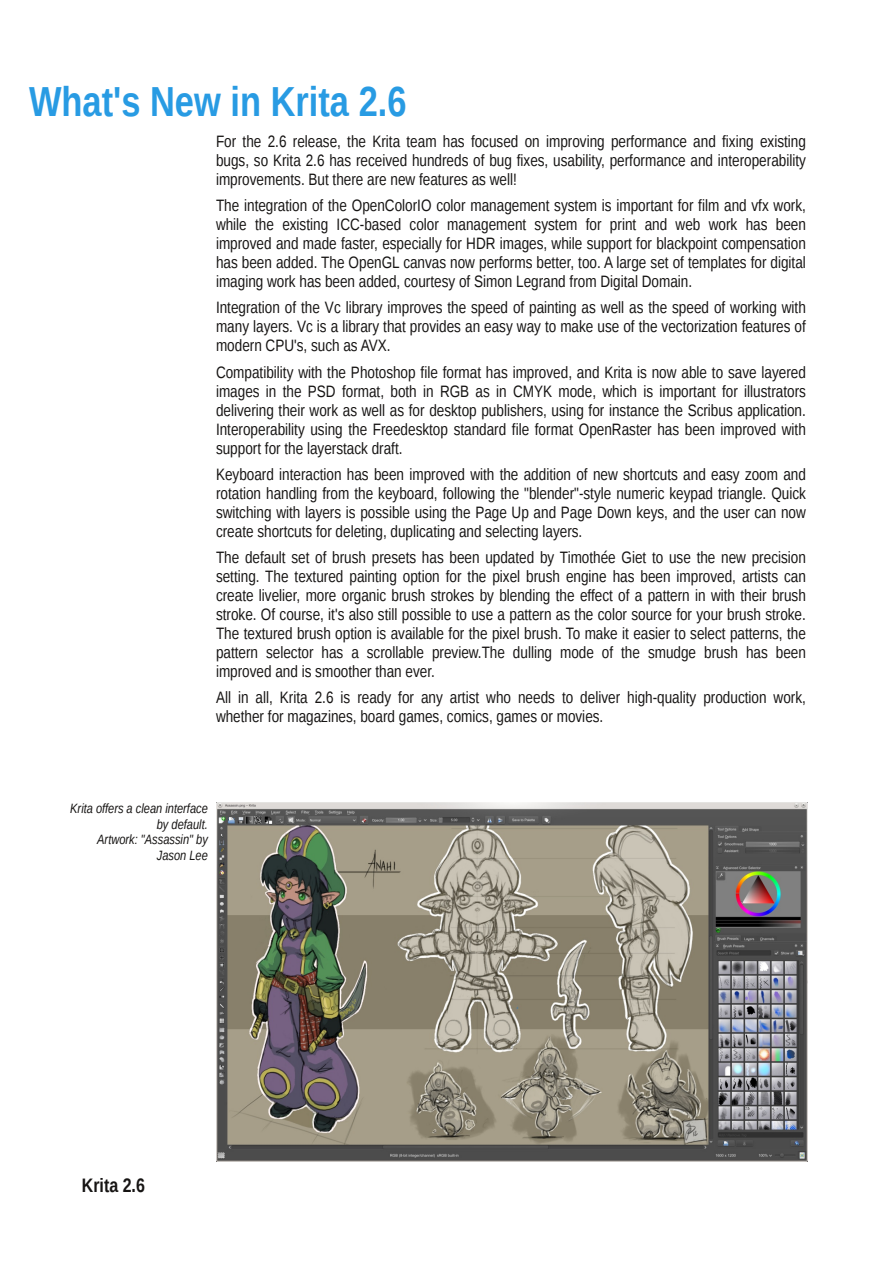
<style>
.page{position:relative;width:893px;height:1263px;background:#fff}
.page>*{position:absolute;margin:0;border:0;box-sizing:border-box;transform-origin:0 0}
.t1{font:700 42px "Liberation Sans Narrow";color:#289be3}
.t2{font:700 19.5px "Liberation Sans Narrow";color:#161413}
.t3{font:16.5px/18.9px "Liberation Sans Narrow";color:#161413;text-align:justify}
.t4{font:italic 13.5px/15.5px "Liberation Sans Narrow";color:#161413;text-align:right}
</style>
<div class="page">
<img style="left:216px;top:803px;width:591px;height:359px">
<h1 class="t1" style="left:29px;top:77px;width:379px">What's New in Krita 2.6</h1>
<p class="t3" style="left:216px;top:132px;width:591px">For the 2.6 release, the Krita team has focused on improving performance and fixing existing bugs, so Krita 2.6 has received hundreds of bug fixes, usability, performance and interoperability improvements. But there are new features as well!</p>
<p class="t3" style="left:216px;top:196px;width:591px">The integration of the OpenColorIO color management system is important for film and vfx work, while the existing ICC-based color management system for print and web work has been improved and made faster, especially for HDR images, while support for blackpoint compensation has been added. The OpenGL canvas now performs better, too. A large set of templates for digital imaging work has been added, courtesy of Simon Legrand from Digital Domain.</p>
<p class="t3" style="left:216px;top:298px;width:591px">Integration of the Vc library improves the speed of painting as well as the speed of working with many layers. Vc is a library that provides an easy way to make use of the vectorization features of modern CPU's, such as AVX.</p>
<p class="t3" style="left:216px;top:362px;width:591px">Compatibility with the Photoshop file format has improved, and Krita is now able to save layered images in the PSD format, both in RGB as in CMYK mode, which is important for illustrators delivering their work as well as for desktop publishers, using for instance the Scribus application.<br>Interoperability using the Freedesktop standard file format OpenRaster has been improved with support for the layerstack draft.</p>
<p class="t3" style="left:216px;top:464px;width:591px">Keyboard interaction has been improved with the addition of new shortcuts and easy zoom and rotation handling from the keyboard, following the "blender"-style numeric keypad triangle. Quick switching with layers is possible using the Page Up and Page Down keys, and the user can now create shortcuts for deleting, duplicating and selecting layers.</p>
<p class="t3" style="left:216px;top:548px;width:591px">The default set of brush presets has been updated by Timothée Giet to use the new precision setting. The textured painting option for the pixel brush engine has been improved, artists can create livelier, more organic brush strokes by blending the effect of a pattern in with their brush stroke. Of course, it's also still possible to use a pattern as the color source for your brush stroke.<br>The textured brush option is available for the pixel brush. To make it easier to select patterns, the pattern selector has a scrollable preview.The dulling mode of the smudge brush has been improved and is smoother than ever.</p>
<p class="t3" style="left:216px;top:688px;width:591px">All in all, Krita 2.6 is ready for any artist who needs to deliver high-quality production work, whether for magazines, board games, comics, games or movies.</p>
<p class="t4" style="left:70px;top:801px;width:139px">Krita offers a clean interface by default.<br>Artwork: "Assassin" by<br>Jason Lee</p>
<p class="t2" style="left:82px;top:1173px;width:65px">Krita 2.6</p>
</div>
